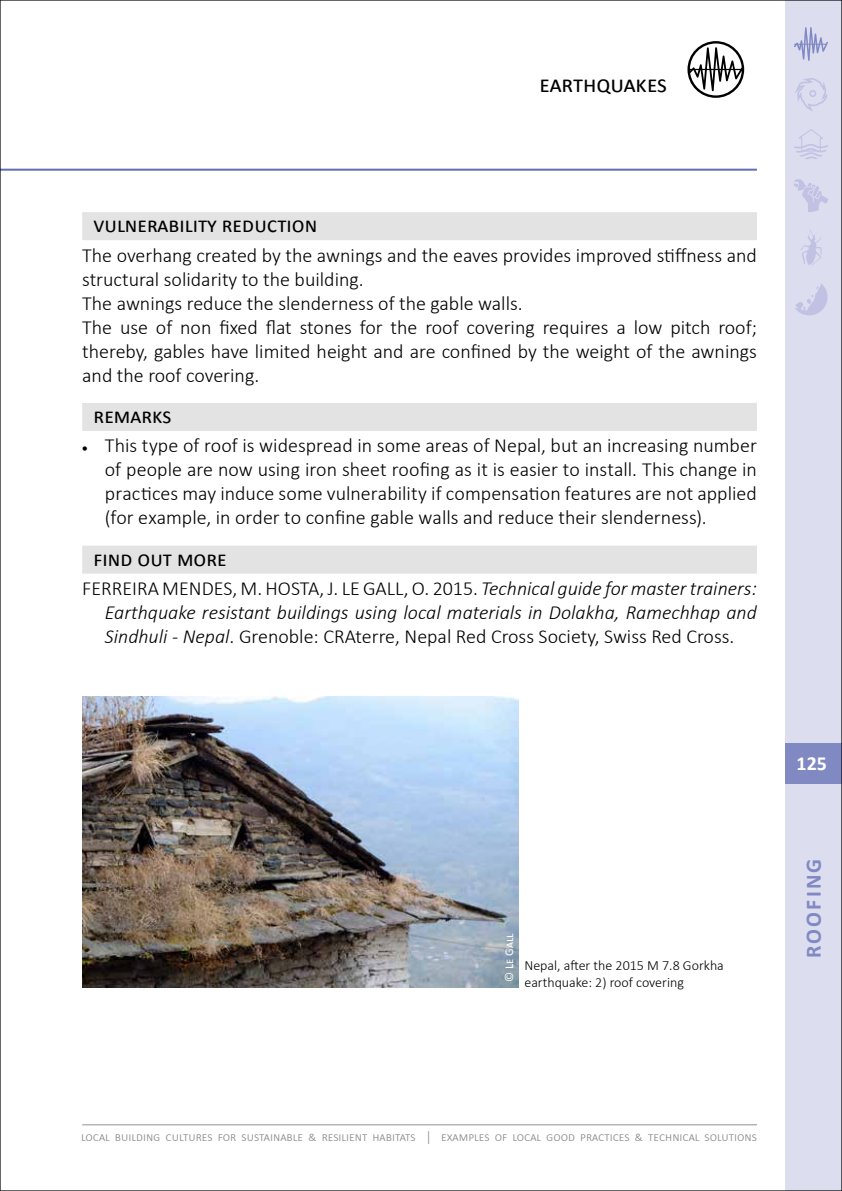
<style>
.page{position:relative;width:842px;height:1191px;background:#fff}
.page>*{position:absolute;margin:0;border:0;box-sizing:border-box;transform-origin:0 0}
.t1{font:24px "Calibri";color:#000}
.t2{font:22px "Calibri";color:#000}
.t3{font:700 22px "Calibri";letter-spacing:.1em;color:#8189c3}
.t4{font:300 20px/24px "Calibri";color:#000}
.t5{font:italic 300 20px/24px "Calibri";color:#000;text-align:justify}
.t6{font:700 20px "Calibri";color:#fff}
.t7{font:300 14px/16.8px "Calibri";color:#000}
.t8{font:300 13px "Calibri";color:#878787}
.t9{font:12px "Calibri";color:#fff}
.s1{font-style:normal}
</style>
<div class="page">
<hr style="left:82px;top:1124px;width:675px;height:1px;background:#929292">
<div style="left:785px;top:0;width:57px;height:1191px;background:#ddddf0"></div>
<div style="left:785px;top:743px;width:57px;height:40px;background:#8189c3"></div>
<div style="left:82px;top:212px;width:675px;height:28px;background:#e3e3e3"></div>
<div style="left:82px;top:403px;width:675px;height:28px;background:#e3e3e3"></div>
<div style="left:82px;top:545px;width:675px;height:28px;background:#e3e3e3"></div>
<svg style="left:687px;top:41px;width:57px;height:57px"></svg>
<img style="left:82px;top:696px;width:437px;height:291px">
<hr style="left:0;top:169px;width:757px;height:2px;background:#616eb3">
<svg style="left:795px;top:283px;width:32px;height:32px"></svg>
<svg style="left:800px;top:229px;width:22px;height:37px"></svg>
<svg style="left:794px;top:179px;width:34px;height:33px"></svg>
<svg style="left:795px;top:78px;width:32px;height:34px"></svg>
<svg style="left:794px;top:129px;width:34px;height:30px"></svg>
<svg style="left:794px;top:27px;width:34px;height:34px"></svg>
<hr style="left:0;top:0;width:1px;height:1191px;background:#000">
<hr style="left:841px;top:0;width:1px;height:1191px;background:#000">
<hr style="left:0;top:0;width:842px;height:1px;background:#000">
<hr style="left:0;top:1190px;width:842px;height:1px;background:#000">
<p class="t1" style="left:539px;top:69px;width:129px">earthquakes</p>
<p class="t2" style="left:94px;top:211px;width:225px">vulnerability reduction</p>
<p class="t4" style="left:82px;top:243px;width:676px">The overhang created by the awnings and the eaves provides improved stiffness and structural solidarity to the building.<br>The awnings reduce the slenderness of the gable walls.<br>The use of non fixed flat stones for the roof covering requires a low pitch roof; thereby, gables have limited height and are confined by the weight of the awnings and the roof covering.</p>
<p class="t2" style="left:94px;top:401px;width:79px">remarks</p>
<p class="t4" style="left:105px;top:433px;width:653px;text-align:justify;text-indent:-23px">• This type of roof is widespread in some areas of Nepal, but an increasing number of people are now using iron sheet roofing as it is easier to install. This change in practices may induce some vulnerability if compensation features are not applied (for example, in order to confine gable walls and reduce their slenderness).</p>
<p class="t2" style="left:94px;top:544px;width:135px">find out more</p>
<p class="t5" style="left:105px;top:576px;width:654px;text-indent:-23px"><span class="s1">FERREIRA MENDES, M. HOSTA, J. LE GALL, O. 2015.</span> Technical guide for master trainers:<br>Earthquake resistant buildings using local materials in Dolakha, Ramechhap and Sindhuli - Nepal<span class="s1">. Grenoble: CRAterre, Nepal Red Cross Society, Swiss Red Cross.</span></p>
<p class="t9" style="left:502px;top:981px;width:49px;rotate:-90deg">© Le Gall</p>
<p class="t7" style="left:524px;top:957px;width:201px">Nepal, after the 2015 M 7.8 Gorkha earthquake: 2) roof covering</p>
<p class="t6" style="left:797px;top:750px;width:32px">125</p>
<p class="t3" style="left:799px;top:958px;width:101px;rotate:-90deg">ROOFING</p>
<p class="t8" style="left:81px;top:1128px;width:677px">local building cultures for sustainable &amp; resilient habitats │ examples of local good practices &amp; technical solutions</p>
</div>
